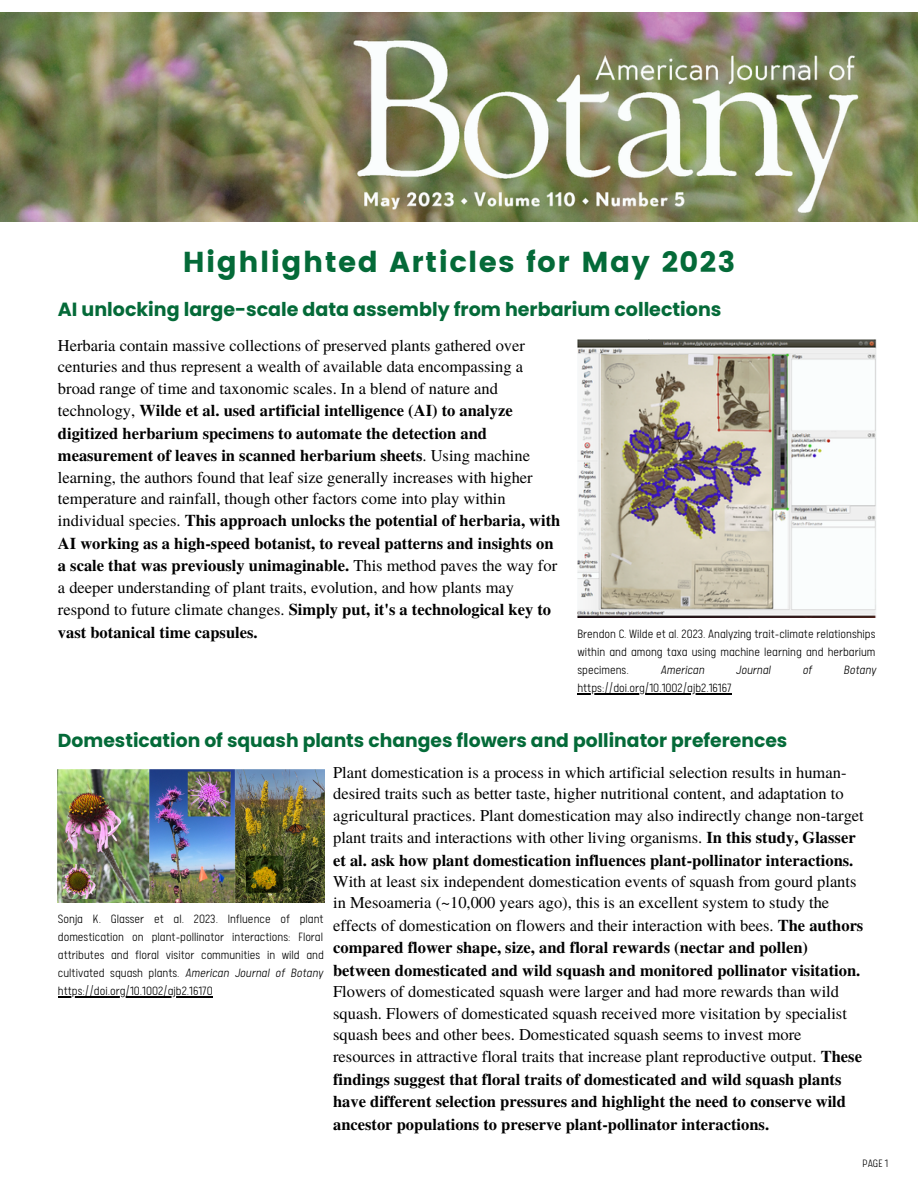
<style>
.page{position:relative;width:918px;height:1188px;background:#fff}
.page>*{position:absolute;margin:0;border:0;box-sizing:border-box;transform-origin:0 0}
.t1{font:28.8px "Poppins";letter-spacing:.05em;color:#046a38}
.t2{font:700 19.05px "Poppins";color:#046a38}
.t3{font:700 18.75px "Poppins";color:#046a38}
.t4{font:16.5px/22px "Te X Gyre Termes";color:#000}
.t5{font:300 13.5px/18px "Calps Sans";color:#000;text-align:justify}
.t6{font:italic 300 13.5px "Calps Sans";color:#000}
.t7{font:300 12px "Calps Sans";color:#000}
.s1{font-weight:700}
.s2{font-style:italic}
</style>
<div class="page">
<img style="left:58px;top:770px;width:267px;height:132px">
<img style="left:577px;top:340px;width:300px;height:278px">
<img style="left:0;top:12px;width:918px;height:210px">
<hr style="left:577px;top:694px;width:155px;height:1px;background:#000">
<hr style="left:58px;top:996px;width:155px;height:1px;background:#000">
<p class="t1" style="left:183px;top:245px;width:554px">Highlighted Articles for May 2023</p>
<p class="t2" style="left:58px;top:296px;width:665px">AI unlocking large-scale data assembly from herbarium collections</p>
<p class="t4" style="left:58px;top:334px;width:504px">Herbaria contain massive collections of preserved plants gathered over centuries and thus represent a wealth of available data encompassing a broad range of time and taxonomic scales. In a blend of nature and technology, <span class="s1">Wilde et al. used artificial intelligence (AI) to analyze digitized herbarium specimens to automate the detection and measurement of leaves in scanned herbarium sheets</span>. Using machine learning, the authors found that leaf size generally increases with higher temperature and rainfall, though other factors come into play within individual species. <span class="s1">This approach unlocks the potential of herbaria, with AI working as a high-speed botanist, to reveal patterns and insights on a scale that was previously unimaginable.</span> This method paves the way for a deeper understanding of plant traits, evolution, and how plants may respond to future climate changes. <span class="s1">Simply put, it's a technological key to vast botanical time capsules.</span></p>
<p class="t5" style="left:577px;top:627px;width:300px">Brendon C. Wilde et al. 2023. Analyzing trait-climate relationships within and among taxa using machine learning and herbarium specimens<span class="s2">.</span></p>
<p class="t6" style="left:660px;top:665px;width:45px">American</p>
<p class="t6" style="left:736px;top:665px;width:36px">Journal</p>
<p class="t6" style="left:802px;top:665px;width:11px">of</p>
<p class="t6" style="left:844px;top:665px;width:34px">Botany</p>
<p class="t5" style="left:577px;top:681px;width:156px">https://doi.org/10.1002/ajb2.16167</p>
<p class="t3" style="left:58px;top:728px;width:731px">Domestication of squash plants changes flowers and pollinator preferences</p>
<p class="t4" style="left:333px;top:760px;width:532px">Plant domestication is a process in which artificial selection results in human&shy;desired traits such as better taste, higher nutritional content, and adaptation to agricultural practices. Plant domestication may also indirectly change non-target plant traits and interactions with other living organisms. <span class="s1">In this study, Glasser et al. ask how plant domestication influences plant-pollinator interactions.<br></span>With at least six independent domestication events of squash from gourd plants in Mesoameria (~10,000 years ago), this is an excellent system to study the effects of domestication on flowers and their interaction with bees. <span class="s1">The authors compared flower shape, size, and floral rewards (nectar and pollen) between domesticated and wild squash and monitored pollinator visitation.<br></span>Flowers of domesticated squash were larger and had more rewards than wild squash. Flowers of domesticated squash received more visitation by specialist squash bees and other bees. Domesticated squash seems to invest more resources in attractive floral traits that increase plant reproductive output. <span class="s1">These findings suggest that floral traits of domesticated and wild squash plants have different selection pressures and highlight the need to conserve wild ancestor populations to preserve plant-pollinator interactions.</span></p>
<p class="t5" style="left:58px;top:912px;width:267px">Sonja K. Glasser et al. 2023. Influence of plant domestication on plant-pollinator interactions: Floral attributes and floral visitor communities in wild and cultivated squash plants. <span class="s2">American Journal of Botany </span>https://doi.org/10.1002/ajb2.16170</p>
<p class="t7" style="left:863px;top:1158px;width:27px">PAGE 1</p>
</div>
